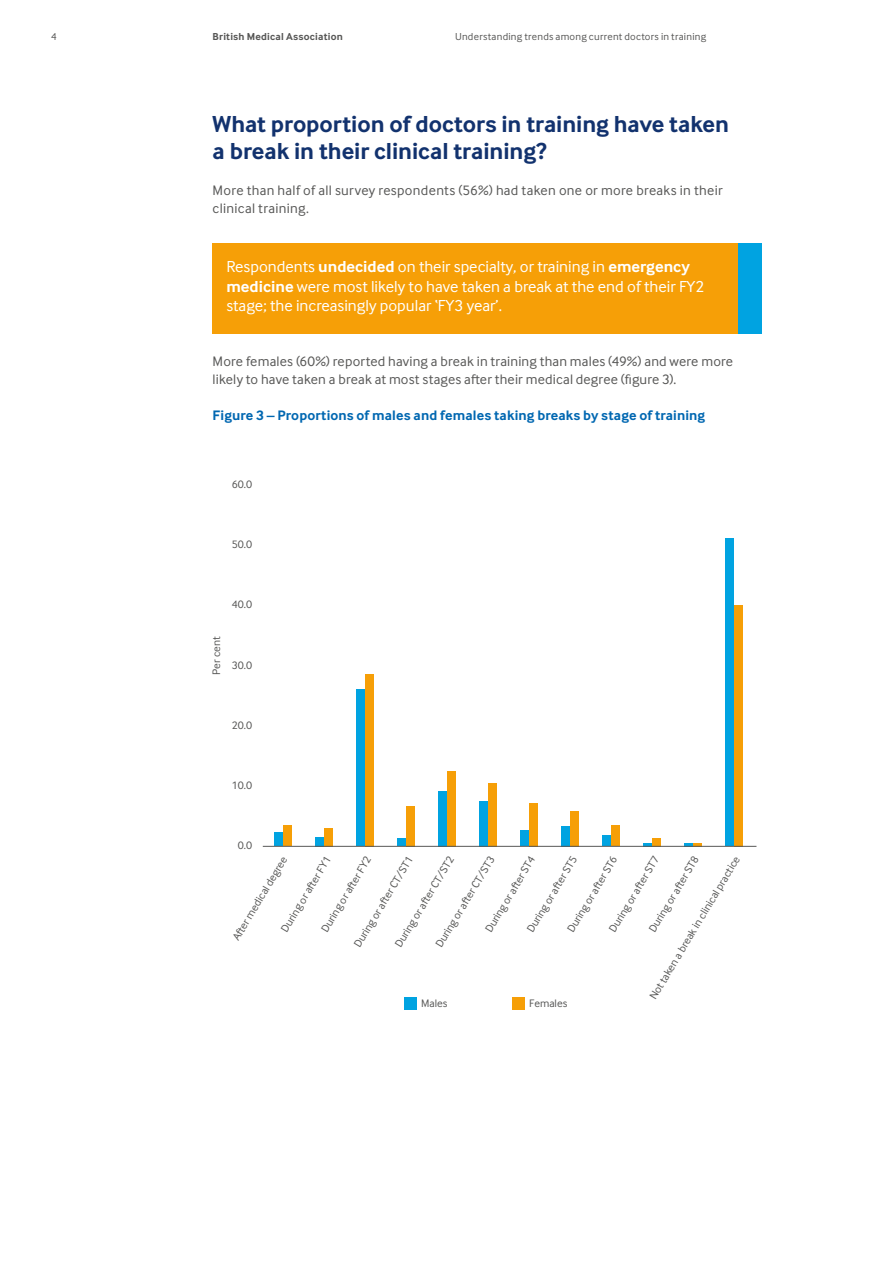
<style>
.page{position:relative;width:893px;height:1263px;background:#fff}
.page>*{position:absolute;margin:0;border:0;box-sizing:border-box;transform-origin:0 0}
.t1{font:700 24px/27px "Inter Face";letter-spacing:-.005em;color:#12326e}
.t2{font:16.5px/19.5px "Inter Face";color:#fff}
.t3{font:14.25px/18px "Inter Face";letter-spacing:.015em;color:#575756}
.t4{font:700 14.25px "Inter Face";letter-spacing:.01em;color:#0067b1}
.t5{font:11.25px "Inter Face";color:#575756}
.t6{font:10.5px "Inter Face";letter-spacing:.025em;color:#575756}
.t7{font:700 10.5px "Inter Face";letter-spacing:.02em;color:#575756}
.s1{font-weight:700}
</style>
<div class="page">
<div style="left:213px;top:243px;width:525px;height:90px;background:#f69f07"></div>
<div style="left:738px;top:243px;width:23px;height:90px;background:#00a3e1"></div>
<div style="left:274px;top:833px;width:9px;height:13px;background:#00a3e1"></div>
<div style="left:283px;top:825px;width:8px;height:21px;background:#f69f07"></div>
<div style="left:315px;top:837px;width:9px;height:9px;background:#00a3e1"></div>
<div style="left:324px;top:828px;width:8px;height:18px;background:#f69f07"></div>
<div style="left:356px;top:689px;width:9px;height:157px;background:#00a3e1"></div>
<div style="left:365px;top:674px;width:8px;height:172px;background:#f69f07"></div>
<div style="left:397px;top:838px;width:9px;height:8px;background:#00a3e1"></div>
<div style="left:406px;top:806px;width:8px;height:40px;background:#f69f07"></div>
<div style="left:438px;top:791px;width:9px;height:55px;background:#00a3e1"></div>
<div style="left:447px;top:771px;width:8px;height:75px;background:#f69f07"></div>
<div style="left:479px;top:801px;width:9px;height:45px;background:#00a3e1"></div>
<div style="left:488px;top:783px;width:8px;height:63px;background:#f69f07"></div>
<div style="left:561px;top:826px;width:9px;height:20px;background:#00a3e1"></div>
<div style="left:570px;top:811px;width:8px;height:35px;background:#f69f07"></div>
<div style="left:520px;top:830px;width:9px;height:16px;background:#00a3e1"></div>
<div style="left:529px;top:803px;width:8px;height:43px;background:#f69f07"></div>
<div style="left:602px;top:835px;width:9px;height:11px;background:#00a3e1"></div>
<div style="left:611px;top:825px;width:8px;height:21px;background:#f69f07"></div>
<svg style="left:643px;top:843px;width:9px;height:3px"></svg>
<div style="left:652px;top:838px;width:8px;height:8px;background:#f69f07"></div>
<svg style="left:684px;top:843px;width:17px;height:3px"></svg>
<div style="left:725px;top:538px;width:9px;height:308px;background:#00a3e1"></div>
<div style="left:734px;top:605px;width:8px;height:241px;background:#f69f07"></div>
<hr style="left:263px;top:846px;width:493px;height:1px;background:#575756">
<div style="left:404px;top:997px;width:13px;height:13px;background:#00a3e1"></div>
<div style="left:512px;top:997px;width:13px;height:13px;background:#f69f07"></div>
<p class="t6" style="left:51px;top:31px;width:7px">4</p>
<p class="t7" style="left:213px;top:30px;width:132px">British Medical Association</p>
<p class="t6" style="left:455px;top:31px;width:253px">Understanding trends among current doctors in training</p>
<h1 class="t1" style="left:213px;top:110px;width:518px">What proportion of doctors in training have taken a break in their clinical training?</h1>
<p class="t3" style="left:213px;top:181px;width:512px">More than half of all survey respondents (56%) had taken one or more breaks in their clinical training.</p>
<h2 class="t2" style="left:226px;top:257px;width:480px">Respondents <span class="s1">undecided</span> on their specialty, or training in <span class="s1">emergency medicine</span> were most likely to have taken a break at the end of their FY2 stage; the increasingly popular ‘FY3 year’.</h2>
<p class="t3" style="left:213px;top:352px;width:522px">More females (60%) reported having a break in training than males (49%) and were more likely to have taken a break at most stages after their medical degree (figure 3).</p>
<p class="t4" style="left:213px;top:407px;width:494px">Figure 3 – Proportions of males and females taking breaks by stage of training</p>
<p class="t5" style="left:232px;top:478px;width:22px">60.0</p>
<p class="t5" style="left:232px;top:538px;width:22px">50.0</p>
<p class="t5" style="left:210px;top:675px;width:40px;rotate:-90deg">Per cent</p>
<p class="t5" style="left:232px;top:598px;width:22px">40.0</p>
<p class="t5" style="left:232px;top:658px;width:22px">30.0</p>
<p class="t5" style="left:232px;top:719px;width:22px">20.0</p>
<p class="t5" style="left:232px;top:779px;width:22px">10.0</p>
<p class="t5" style="left:238px;top:839px;width:16px">0.0</p>
<p class="t5" style="left:230px;top:936px;width:98px;rotate:-59deg">Aft er medical degree</p>
<p class="t5" style="left:606px;top:928px;width:88px;rotate:-59deg">During or aft er ST7</p>
<p class="t5" style="left:564px;top:928px;width:88px;rotate:-59deg">During or aft er ST6</p>
<p class="t5" style="left:482px;top:928px;width:88px;rotate:-59deg">During or aft er ST4</p>
<p class="t5" style="left:646px;top:928px;width:88px;rotate:-59deg">During or aft er ST8</p>
<p class="t5" style="left:318px;top:928px;width:88px;rotate:-59deg">During or aft er FY2</p>
<p class="t5" style="left:392px;top:943px;width:106px;rotate:-59deg">During or aft er CT/ST2</p>
<p class="t5" style="left:524px;top:928px;width:88px;rotate:-59deg">During or aft er ST5</p>
<p class="t5" style="left:433px;top:943px;width:106px;rotate:-59deg">During or aft er CT/ST3</p>
<p class="t5" style="left:647px;top:995px;width:167px;rotate:-59deg">Not taken a break in clinical practice</p>
<p class="t5" style="left:278px;top:928px;width:88px;rotate:-59deg">During or aft er FY1</p>
<p class="t5" style="left:351px;top:943px;width:106px;rotate:-59deg">During or aft er CT/ST1</p>
<p class="t5" style="left:421px;top:996px;width:28px">Males</p>
<p class="t5" style="left:529px;top:996px;width:40px">Females</p>
</div>
